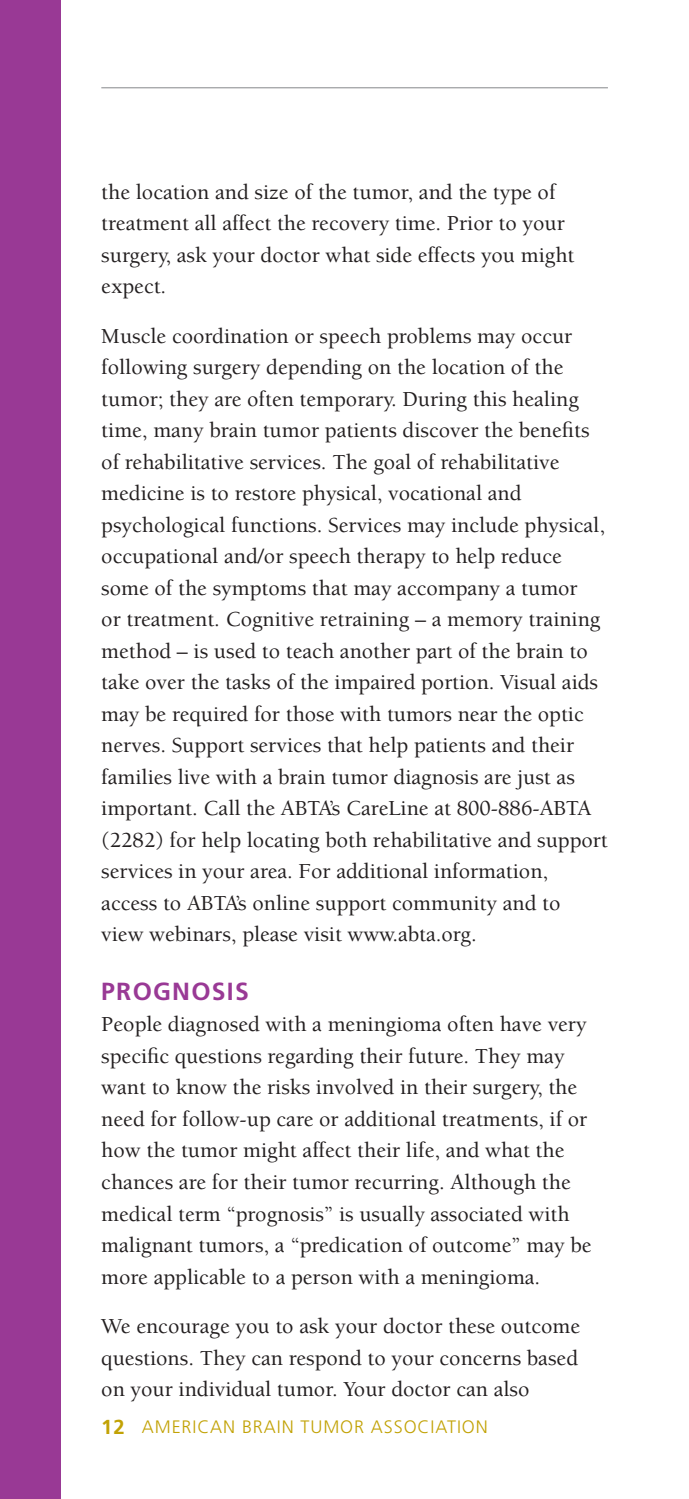
<style>
.page{position:relative;width:689px;height:1499px;background:#fff}
.page>*{position:absolute;margin:0;border:0;box-sizing:border-box;transform-origin:0 0}
.subhead_1{font:700 24.75px "Frutiger";letter-spacing:.05em;color:#993995}
.body_text_p8_before{font:500 22.05px/31.5px "Berkeley";color:#231f20}
.body_text_0p_before{font:500 22.05px/31.5px "Berkeley";color:#231f20}
.t1{font:300 18px "Frutiger";letter-spacing:.05em;color:#c2a205}
.s1{font-weight:700;font-size:20.25px}
</style>
<div class="page">
<div style="left:0;top:0;width:61px;height:1498px;background:#993995"></div>
<hr style="left:101px;top:87px;width:507px;height:1px;background:#939598">
<p class="body_text_0p_before" style="left:101px;top:176px;width:474px">the location and size of the tumor, and the type of treatment all affect the recovery time. Prior to your surgery, ask your doctor what side effects you might expect.</p>
<p class="body_text_p8_before" style="left:101px;top:320px;width:507px">Muscle coordination or speech problems may occur following surgery depending on the location of the tumor; they are often temporary. During this healing time, many brain tumor patients discover the benefits of rehabilitative services. The goal of rehabilitative medicine is to restore physical, vocational and psychological functions. Services may include physical, occupational and/or speech therapy to help reduce some of the symptoms that may accompany a tumor<br>or treatment. Cognitive retraining – a memory training method – is used to teach another part of the brain to take over the tasks of the impaired portion. Visual aids may be required for those with tumors near the optic nerves. Support services that help patients and their families live with a brain tumor diagnosis are just as important. Call the ABTA’s CareLine at 800-886-ABTA (2282) for help locating both rehabilitative and support services in your area. For additional information, access to ABTA’s online support community and to view webinars, please visit www.abta.org.</p>
<p class="subhead_1" style="left:101px;top:976px;width:149px">PROGNOSIS</p>
<p class="body_text_0p_before" style="left:101px;top:1009px;width:491px">People diagnosed with a meningioma often have very specific questions regarding their future. They may want to know the risks involved in their surgery, the need for follow-up care or additional treatments, if or how the tumor might affect their life, and what the chances are for their tumor recurring. Although the medical term “prognosis” is usually associated with malignant tumors, a “predication of outcome” may be more applicable to a person with a meningioma.</p>
<p class="body_text_p8_before" style="left:101px;top:1310px;width:480px;text-align:justify">We encourage you to ask your doctor these outcome questions. They can respond to your concerns based on your individual tumor. Your doctor can also</p>
<p class="t1" style="left:101px;top:1416px;width:388px"><span class="s1">12</span> AMERICAN BRAIN TUMOR ASSOCIATION</p>
</div>
